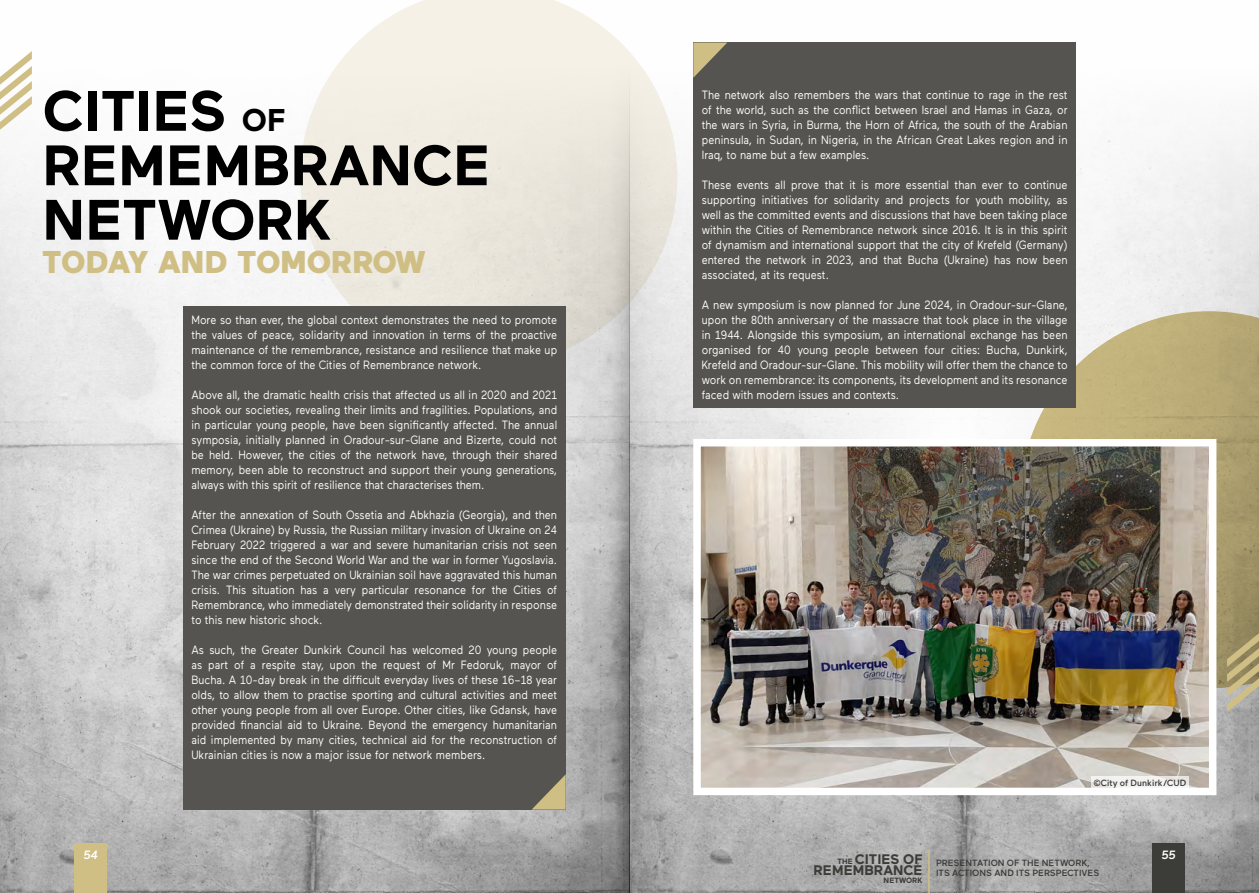
<style>
.page{position:relative;width:1259px;height:893px;background:#fff}
.page>*{position:absolute;margin:0;border:0;box-sizing:border-box;transform-origin:0 0}
.t1{font:700 56.7px/54.4px "Maax";color:#000}
.t2{font:900 31.35px "Maax";color:#d0bf85}
.t3{font:700 13.8px/11.2px "Maax";color:#3c3c39;text-align:right}
.t4{font:12px/15px "Maax";color:#fff;text-align:justify;scale:.9 1}
.t5{font:italic 500 12px "Maax";color:#fff}
.t6{font:500 9px/10.8px "Maax";color:#3c3c39}
.t7{font:500 9px "Maax";color:#000}
.t8{font:700 7.65px "Maax";color:#3c3c39}
.s1{font-size:31.35px}
.s2{font-size:7.65px}
</style>
<div class="page">
<img style="left:0;top:42px;width:1259px;height:851px">
<svg style="left:1020px;top:311px;width:239px;height:377px;background:#bbae80"></svg>
<svg style="left:300px;top:0;width:377px;height:366px;background:#edeae2"></svg>
<img style="left:689px;top:435px;width:531px;height:364px">
<div style="left:183px;top:306px;width:383px;height:504px;background:#555451"></div>
<svg style="left:532px;top:774px;width:34px;height:36px"></svg>
<div style="left:693px;top:43px;width:383px;height:365px;background:#555451"></div>
<svg style="left:693px;top:43px;width:34px;height:35px"></svg>
<div style="left:74px;top:844px;width:33px;height:49px;background:#d0bf85"></div>
<div style="left:1152px;top:844px;width:32px;height:49px;background:#3c3c39"></div>
<hr style="left:928px;top:850px;width:1px;height:43px;background:#d0bf85">
<svg style="left:1227px;top:595px;width:32px;height:117px;background:#a79b74"></svg>
<svg style="left:0;top:51px;width:32px;height:117px"></svg>
<svg style="left:1091px;top:776px;width:97px;height:12px"></svg>
<h1 class="t1" style="left:43px;top:85px;width:449px">CITIES <span class="s1">OF<br></span>REMEMBRANCE<br>NETWORK</h1>
<h2 class="t2" style="left:43px;top:245px;width:385px">TODAY AND TOMORROW</h2>
<p class="t4" style="left:191px;top:313px;width:408px">More so than ever, the global context demonstrates the need to promote the values of peace, solidarity and innovation in terms of the proactive maintenance of the remembrance, resistance and resilience that make up the common force of the Cities of Remembrance network.</p>
<p class="t4" style="left:191px;top:388px;width:408px">Above all, the dramatic health crisis that affected us all in 2020 and 2021 shook our societies, revealing their limits and fragilities. Populations, and in particular young people, have been significantly affected. The annual symposia, initially planned in Oradour-sur-Glane and Bizerte, could not be held. However, the cities of the network have, through their shared memory, been able to reconstruct and support their young generations, always with this spirit of resilience that characterises them.</p>
<p class="t4" style="left:191px;top:508px;width:408px">After the annexation of South Ossetia and Abkhazia (Georgia), and then Crimea (Ukraine) by Russia, the Russian military invasion of Ukraine on 24<br>February 2022 triggered a war and severe humanitarian crisis not seen since the end of the Second World War and the war in former Yugoslavia.<br>The war crimes perpetuated on Ukrainian soil have aggravated this human crisis. This situation has a very particular resonance for the Cities of Remembrance, who immediately demonstrated their solidarity in response to this new historic shock.</p>
<p class="t4" style="left:191px;top:643px;width:408px">As such, the Greater Dunkirk Council has welcomed 20 young people as part of a respite stay, upon the request of Mr Fedoruk, mayor of Bucha. A 10-day break in the difficult everyday lives of these 16–18 year olds, to allow them to practise sporting and cultural activities and meet other young people from all over Europe. Other cities, like Gdansk, have provided financial aid to Ukraine. Beyond the emergency humanitarian aid implemented by many cities, technical aid for the reconstruction of Ukrainian cities is now a major issue for network members.</p>
<p class="t4" style="left:702px;top:88px;width:408px">The network also remembers the wars that continue to rage in the rest of the world, such as the conflict between Israel and Hamas in Gaza, or the wars in Syria, in Burma, the Horn of Africa, the south of the Arabian peninsula, in Sudan, in Nigeria, in the African Great Lakes region and in Iraq, to name but a few examples.</p>
<p class="t4" style="left:702px;top:178px;width:408px">These events all prove that it is more essential than ever to continue supporting initiatives for solidarity and projects for youth mobility, as well as the committed events and discussions that have been taking place within the Cities of Remembrance network since 2016. It is in this spirit of dynamism and international support that the city of Krefeld (Germany) entered the network in 2023, and that Bucha (Ukraine) has now been associated, at its request.</p>
<p class="t4" style="left:702px;top:298px;width:408px">A new symposium is now planned for June 2024, in Oradour-sur-Glane, upon the 80th anniversary of the massacre that took place in the village in 1944. Alongside this symposium, an international exchange has been organised for 40 young people between four cities: Bucha, Dunkirk, Krefeld and Oradour-sur-Glane. This mobility will offer them the chance to work on remembrance: its components, its development and its resonance faced with modern issues and contexts.</p>
<p class="t7" style="left:1093px;top:778px;width:94px">©City of Dunkirk/CUD</p>
<p class="t5" style="left:83px;top:849px;width:16px">54</p>
<p class="t5" style="left:1161px;top:849px;width:16px">55</p>
<p class="t3" style="left:813px;top:854px;width:110px"><span class="s2">THE</span> CITIES OF<br>REMEMBRANCE</p>
<p class="t8" style="left:883px;top:876px;width:40px">NETWORK</p>
<p class="t6" style="left:936px;top:857px;width:165px">PRESENTATION OF THE NETWORK,<br>ITS ACTIONS AND ITS PERSPECTIVES</p>
</div>
